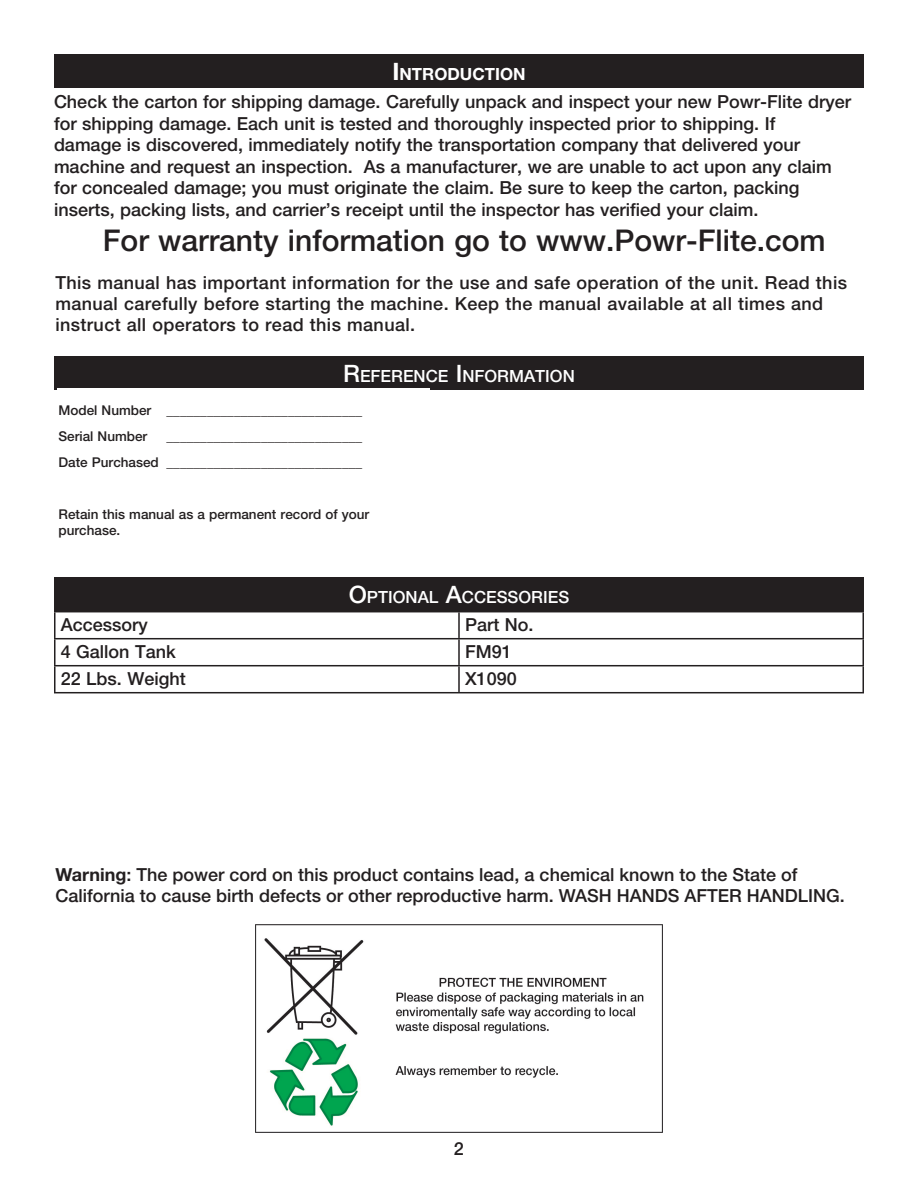
<style>
.page{position:relative;width:918px;height:1188px;background:#fff}
.page>*{position:absolute;margin:0;border:0;box-sizing:border-box;transform-origin:0 0}
.t1{font:500 30px "Helvetica Neue LT Std";color:#231f20}
.t2{font:500 18px/21.6px "Helvetica Neue LT Std";color:#231f20}
.t3{font:500 18px/21px "Helvetica Neue LT Std";letter-spacing:.02em;color:#231f20}
.t4{font:500 16.8px "Helvetica Neue LT Std";color:#fff}
.t5{font:700 16.8px "Helvetica Neue LT Std";color:#fff}
.t6{font:500 13.5px/15.3px "Helvetica Neue LT Std";color:#231f20}
.s1{font-size:24px}
.s2{font-weight:700}
</style>
<div class="page">
<div style="left:54px;top:54px;width:810px;height:34px;background:#231f20"></div>
<img style="left:256px;top:925px;width:406px;height:208px">
<div style="left:54px;top:356px;width:810px;height:34px;background:#231f20"></div>
<div style="left:57px;top:389px;width:373px;height:162px;background:#fff"></div>
<div style="left:54px;top:577px;width:810px;height:34px;background:#231f20"></div>
<hr style="left:54px;top:611px;width:405px;height:1px;background:#231f20">
<hr style="left:54px;top:612px;width:2px;height:26px;background:#231f20">
<hr style="left:459px;top:611px;width:405px;height:1px;background:#231f20">
<hr style="left:458px;top:612px;width:2px;height:26px;background:#231f20">
<hr style="left:862px;top:612px;width:2px;height:26px;background:#231f20">
<hr style="left:54px;top:638px;width:405px;height:1px;background:#231f20">
<hr style="left:54px;top:639px;width:2px;height:26px;background:#231f20">
<hr style="left:459px;top:638px;width:405px;height:1px;background:#231f20">
<hr style="left:458px;top:639px;width:2px;height:26px;background:#231f20">
<hr style="left:862px;top:639px;width:2px;height:26px;background:#231f20">
<hr style="left:54px;top:665px;width:405px;height:1px;background:#231f20">
<hr style="left:54px;top:666px;width:2px;height:26px;background:#231f20">
<hr style="left:459px;top:665px;width:405px;height:1px;background:#231f20">
<hr style="left:458px;top:666px;width:2px;height:26px;background:#231f20">
<hr style="left:862px;top:666px;width:2px;height:26px;background:#231f20">
<hr style="left:54px;top:692px;width:405px;height:1px;background:#231f20">
<hr style="left:459px;top:692px;width:405px;height:1px;background:#231f20">
<p class="t5" style="left:392px;top:63px;width:135px"><span class="s1">I</span>NTRODUCTION</p>
<p class="t2" style="left:54px;top:91px;width:799px">Check the carton for shipping damage. Carefully unpack and inspect your new Powr-Flite dryer for shipping damage. Each unit is tested and thoroughly inspected prior to shipping. If</p>
<p class="t2" style="left:54px;top:134px;width:779px">damage is discovered, immediately notify the transportation company that delivered your machine and request an inspection. As a manufacturer, we are unable to act upon any claim</p>
<p class="t2" style="left:54px;top:177px;width:747px">for concealed damage; you must originate the claim. Be sure to keep the carton, packing inserts, packing lists, and carrier’s receipt until the inspector has verified your claim.</p>
<p class="t1" style="left:103px;top:223px;width:724px">For warranty information go to www.Powr-Flite.com</p>
<p class="t3" style="left:56px;top:272px;width:793px">This manual has important information for the use and safe operation of the unit. Read this manual carefully before starting the machine. Keep the manual available at all times and instruct all operators to read this manual.</p>
<p class="t4" style="left:343px;top:366px;width:233px"><span class="s1">R</span>EFERENCE <span class="s1">I</span>NFORMATION</p>
<p class="t6" style="left:58px;top:402px;width:305px">Model Number _____________________________</p>
<p class="t6" style="left:58px;top:428px;width:90px">Serial Number</p>
<p class="t6" style="left:166px;top:428px;width:197px">_____________________________</p>
<p class="t6" style="left:58px;top:455px;width:305px">Date Purchased _____________________________</p>
<p class="t6" style="left:58px;top:507px;width:312px">Retain this manual as a permanent record of your purchase.</p>
<p class="t4" style="left:349px;top:587px;width:222px"><span class="s1">O</span>PTIONAL <span class="s1">A</span>CCESSORI ES</p>
<p class="t2" style="left:61px;top:613px;width:89px">Accessory</p>
<p class="t2" style="left:465px;top:613px;width:70px">Part No.</p>
<p class="t2" style="left:61px;top:640px;width:117px">4 Gallon Tank</p>
<p class="t2" style="left:465px;top:640px;width:48px">FM91</p>
<p class="t2" style="left:61px;top:667px;width:127px">22 Lbs. Weight</p>
<p class="t2" style="left:465px;top:667px;width:53px">X1090</p>
<p class="t2" style="left:56px;top:863px;width:791px"><span class="s2">Warning</span>: The power cord on this product contains lead, a chemical known to the State of<br>California to cause birth defects or other reproductive harm. WASH HANDS AFTER HANDLING.</p>
<p class="t2" style="left:454px;top:1138px;width:12px">2</p>
</div>
